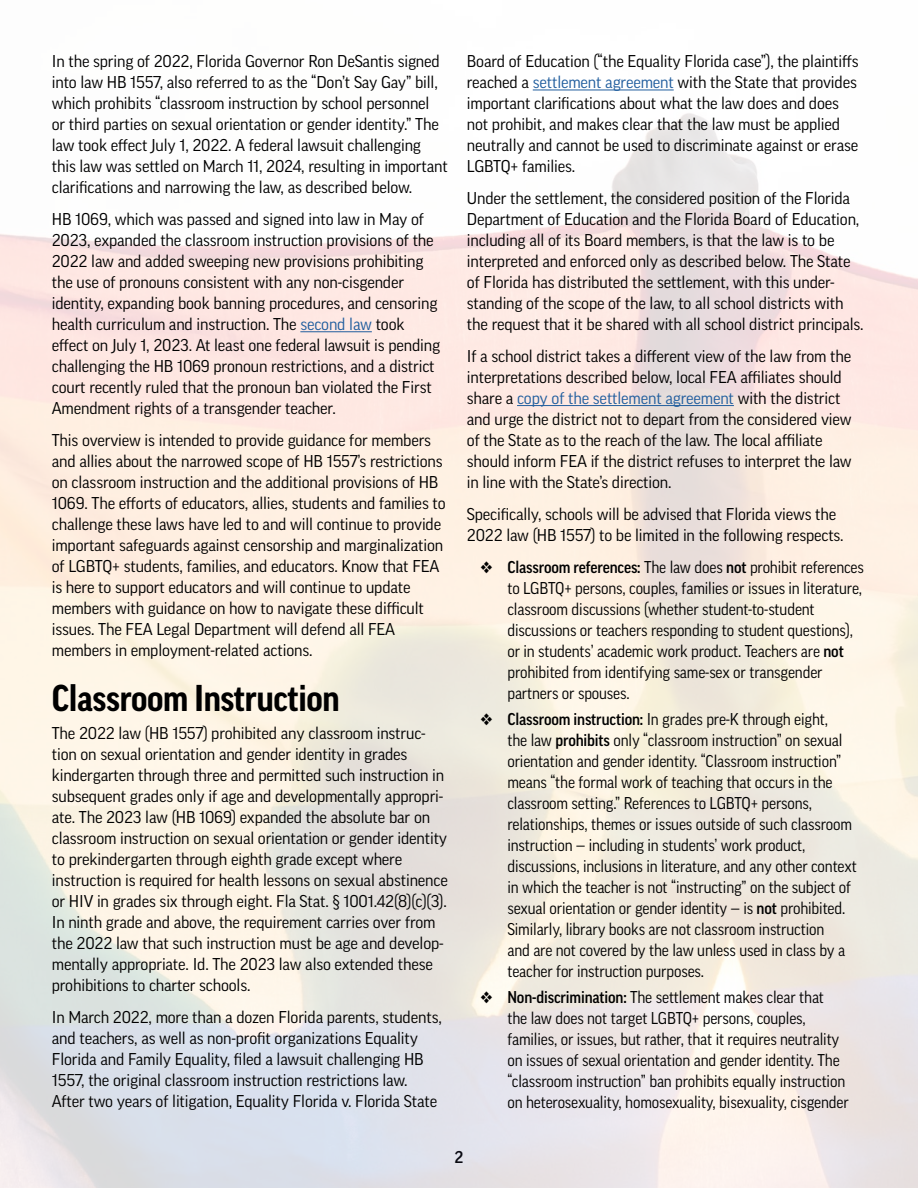
<style>
.page{position:relative;width:918px;height:1188px;background:#fff}
.page>*{position:absolute;margin:0;border:0;box-sizing:border-box;transform-origin:0 0}
.SUBHEADS{font:700 36px "Good Pro Narr";letter-spacing:-.01em;color:#000}
.TEXT{font:16.5px/21px "Good Pro";letter-spacing:-.01em;color:#000}
.TEXT-2{font:16.5px/21px "Good Pro";letter-spacing:-.01em;color:#000;scale:.94 1}
.t1{font:500 16.5px "Good Pro";color:#000}
.s1{color:#215e9e}
.s2{font-weight:500}
</style>
<div class="page">
<hr style="left:300px;top:331px;width:72px;height:1px;background:#215e9e">
<hr style="left:533px;top:89px;width:141px;height:1px;background:#215e9e">
<hr style="left:517px;top:405px;width:217px;height:1px;background:#215e9e">
<p class="TEXT" style="left:52px;top:51px;width:398px">In the spring of 2022, Florida Governor Ron DeSantis signed into law HB 1557, also referred to as the “Don’t Say Gay” bill, which prohibits “classroom instruction by school personnel<br>or third parties on sexual orientation or gender identity.” The law took effect July 1, 2022. A federal lawsuit challenging this law was settled on March 11, 2024, resulting in important clarifications and narrowing the law, as described below.</p>
<p class="TEXT" style="left:52px;top:209px;width:390px">HB 1069, which was passed and signed into law in May of 2023, expanded the classroom instruction provisions of the 2022 law and added sweeping new provisions prohibiting the use of pronouns consistent with any non-cisgender identity, expanding book banning procedures, and censoring health curriculum and instruction. The <span class="s1">second law</span> took effect on July 1, 2023. At least one federal lawsuit is pending challenging the HB 1069 pronoun restrictions, and a district court recently ruled that the pronoun ban violated the First Amendment rights of a transgender teacher.</p>
<p class="TEXT" style="left:52px;top:430px;width:395px">This overview is intended to provide guidance for members and allies about the narrowed scope of HB 1557’s restrictions on classroom instruction and the additional provisions of HB 1069. The efforts of educators, allies, students and families to challenge these laws have led to and will continue to provide important safeguards against censorship and marginalization of LGBTQ+ students, families, and educators. Know that FEA is here to support educators and will continue to update members with guidance on how to navigate these difficult issues. The FEA Legal Department will defend all FEA members in employment-related actions.</p>
<p class="SUBHEADS" style="left:52px;top:678px;width:289px">Classroom Instruction</p>
<p class="TEXT" style="left:52px;top:723px;width:398px">The 2022 law (HB 1557) prohibited any classroom instruc&shy;tion on sexual orientation and gender identity in grades kindergarten through three and permitted such instruction in subsequent grades only if age and developmentally appropri&shy;ate. The 2023 law (HB 1069) expanded the absolute bar on classroom instruction on sexual orientation or gender identity to prekindergarten through eighth grade except where instruction is required for health lessons on sexual abstinence or HIV in grades six through eight. Fla Stat. § 1001.42(8)(c)(3).<br>In ninth grade and above, the requirement carries over from the 2022 law that such instruction must be age and develop&shy;mentally appropriate. Id. The 2023 law also extended these prohibitions to charter schools.</p>
<p class="TEXT" style="left:52px;top:1006px;width:391px">In March 2022, more than a dozen Florida parents, students, and teachers, as well as non-profit organizations Equality Florida and Family Equality, filed a lawsuit challenging HB 1557, the original classroom instruction restrictions law.<br>After two years of litigation, Equality Florida v. Florida State</p>
<p class="TEXT" style="left:467px;top:51px;width:393px">Board of Education (“the Equality Florida case”), the plaintiffs reached a <span class="s1">settlement agreement</span> with the State that provides important clarifications about what the law does and does not prohibit, and makes clear that the law must be applied neutrally and cannot be used to discriminate against or erase LGBTQ+ families.</p>
<p class="TEXT" style="left:467px;top:188px;width:398px">Under the settlement, the considered position of the Florida Department of Education and the Florida Board of Education, including all of its Board members, is that the law is to be interpreted and enforced only as described below. The State of Florida has distributed the settlement, with this under&shy;standing of the scope of the law, to all school districts with the request that it be shared with all school district principals.</p>
<p class="TEXT" style="left:467px;top:346px;width:386px">If a school district takes a different view of the law from the interpretations described below, local FEA affiliates should share a <span class="s1">copy of the settlement agreement</span> with the district and urge the district not to depart from the considered view of the State as to the reach of the law. The local affiliate should inform FEA if the district refuses to interpret the law in line with the State’s direction.</p>
<p class="TEXT" style="left:467px;top:503px;width:378px">Specifically, schools will be advised that Florida views the<br>2022 law (HB 1557) to be limited in the following respects.</p>
<p class="TEXT-2" style="left:507px;top:556px;width:381px;text-indent:-27px">❖ <span class="s2">Classroom references:</span> The law does <span class="s2">not</span> prohibit references to LGBTQ+ persons, couples, families or issues in literature, classroom discussions (whether student-to-student discussions or teachers responding to student questions), or in students’ academic work product. Teachers are <span class="s2">not </span>prohibited from identifying same-sex or transgender partners or spouses.</p>
<p class="TEXT-2" style="left:507px;top:709px;width:373px;text-indent:-27px">❖ <span class="s2">Classroom instruction:</span> In grades pre-K through eight,<br>the law <span class="s2">prohibits</span> only “classroom instruction” on sexual orientation and gender identity. “Classroom instruction” means “the formal work of teaching that occurs in the classroom setting.” References to LGBTQ+ persons, relationships, themes or issues outside of such classroom instruction — including in students’ work product, discussions, inclusions in literature, and any other context in which the teacher is not “instructing” on the subject of sexual orientation or gender identity — is <span class="s2">not</span> prohibited.<br>Similarly, library books are not classroom instruction<br>and are not covered by the law unless used in class by a teacher for instruction purposes.</p>
<p class="TEXT-2" style="left:507px;top:987px;width:365px;text-indent:-27px">❖ <span class="s2">Non-discrimination:</span> The settlement makes clear that<br>the law does not target LGBTQ+ persons, couples, families, or issues, but rather, that it requires neutrality on issues of sexual orientation and gender identity. The “classroom instruction” ban prohibits equally instruction on heterosexuality, homosexuality, bisexuality, cisgender</p>
<p class="t1" style="left:455px;top:1148px;width:10px">2</p>
</div>
